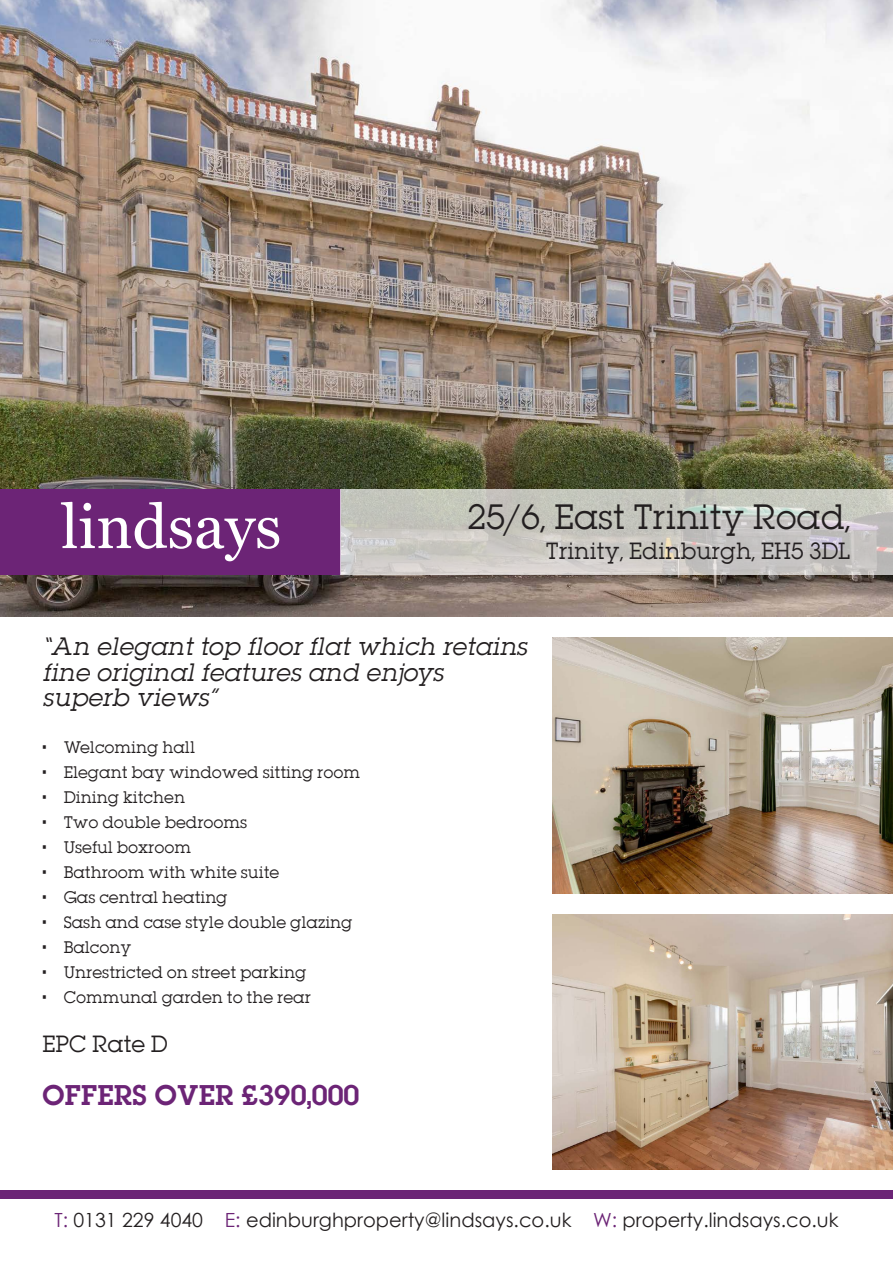
<style>
.page{position:relative;width:893px;height:1263px;background:#fff}
.page>*{position:absolute;margin:0;border:0;box-sizing:border-box;transform-origin:0 0}
.t1{font:31.5px "Lubalin";color:#231f20}
.t2{font:25.5px "Lubalin Demi";color:#6c2476}
.t3{font:italic 22.5px/25.5px "Lubalin";color:#231f20}
.t4{font:21px "Lubalin";color:#231f20}
.t5{font:19.5px "Century Gothic";color:#231f20}
.t6{font:15px "Lubalin";color:#231f20}
.s1{color:#6c2476}
</style>
<div class="page">
<img style="left:0;top:0;width:893px;height:617px">
<img style="left:553px;top:638px;width:340px;height:255px">
<img style="left:553px;top:914px;width:340px;height:255px">
<div style="left:0;top:489px;width:340px;height:85px;background:#6c2476"></div>
<svg style="left:61px;top:502px;width:218px;height:59px"></svg>
<div style="left:0;top:1191px;width:893px;height:8px;background:#6c2476"></div>
<svg style="left:340px;top:489px;width:553px;height:85px;background:#c8c7c2"></svg>
<h1 class="t1" style="left:468px;top:496px;width:384px">25/6, East Trinity Road,</h1>
<h3 class="t4" style="left:546px;top:536px;width:306px">Trinity, Edinburgh, EH5 3DL</h3>
<h3 class="t3" style="left:43px;top:634px;width:486px">“An elegant top floor flat which retains fine original features and enjoys superb views”</h3>
<p class="t6" style="left:43px;top:737px;width:154px">• Welcoming hall</p>
<p class="t6" style="left:43px;top:762px;width:319px">• Elegant bay windowed sitting room</p>
<p class="t6" style="left:43px;top:787px;width:144px">• Dining kitchen</p>
<p class="t6" style="left:43px;top:812px;width:206px">• Two double bedrooms</p>
<p class="t6" style="left:43px;top:837px;width:150px">• Useful boxroom</p>
<p class="t6" style="left:43px;top:862px;width:238px">• Bathroom with white suite</p>
<p class="t6" style="left:43px;top:887px;width:187px">• Gas central heating</p>
<p class="t6" style="left:43px;top:912px;width:311px">• Sash and case style double glazing</p>
<p class="t6" style="left:43px;top:937px;width:90px">• Balcony</p>
<p class="t6" style="left:43px;top:962px;width:265px">• Unrestricted on street parking</p>
<p class="t6" style="left:43px;top:987px;width:270px">• Communal garden to the rear</p>
<h3 class="t4" style="left:43px;top:1030px;width:127px">EPC Rate D</h3>
<h2 class="t2" style="left:43px;top:1077px;width:319px">OFFERS OVER £390,000</h2>
<h3 class="t5" style="left:54px;top:1206px;width:786px"><span class="s1">T:</span> 0131 229 4040 <span class="s1">E:</span> edinburghproperty@lindsays.co.uk <span class="s1">W:</span> property.lindsays.co.uk</h3>
</div>
